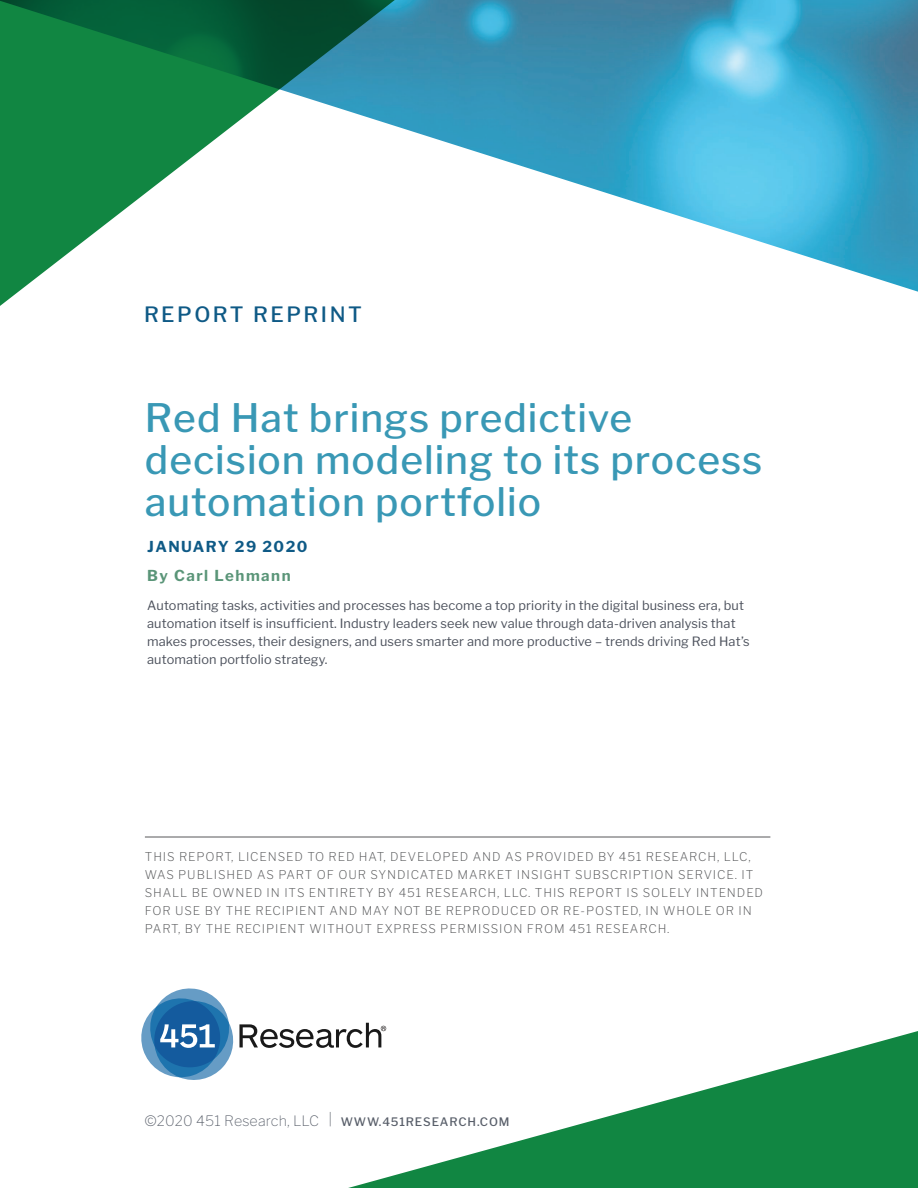
<style>
.page{position:relative;width:918px;height:1188px;background:#fff}
.page>*{position:absolute;margin:0;border:0;box-sizing:border-box;transform-origin:0 0}
.t1{font:500 39px/42px "Libre Franklin";letter-spacing:.025em;color:#3998b5}
.t2{font:500 21px "Libre Franklin";letter-spacing:.12em;color:#0f5a86}
.Date{font:700 15px "Libre Franklin";letter-spacing:.1em;color:#0f5a86}
.Author{font:700 15px "Libre Franklin";letter-spacing:.1em;color:#5a9578}
.Libre_Franklin_Body{font:100 14.25px "Libre Franklin";letter-spacing:.01em;color:#595f6a}
.Hook{font:12.75px/18px "Libre Franklin";letter-spacing:.01em;color:#4c515c}
.Legal_Language_Front{font:200 12px/18px "Libre Franklin";letter-spacing:.075em;color:#57585a}
.s1{font-weight:500;font-size:11.7px}
</style>
<div class="page">
<svg style="left:348px;top:1031px;width:570px;height:157px;fill:#118642"></svg>
<img style="left:413px;top:0;width:505px;height:292px">
<svg style="left:141px;top:988px;width:245px;height:92px"></svg>
<hr style="left:145px;top:837px;width:625px;height:1px;background:#57585a">
<svg style="left:0;top:0;width:413px;height:306px"></svg>
<p class="t2" style="left:144px;top:302px;width:219px">REPORT REPRINT</p>
<p class="t1" style="left:145px;top:397px;width:619px">Red Hat brings predictive decision modeling to its process automation portfolio</p>
<p class="Date" style="left:147px;top:537px;width:162px">JANUARY 29 2020</p>
<p class="Author" style="left:147px;top:567px;width:145px">By Carl Lehmann</p>
<p class="Hook" style="left:147px;top:597px;width:604px">Automating tasks, activities and processes has become a top priority in the digital business era, but automation itself is insufficient. Industry leaders seek new value through data-driven analysis that makes processes, their designers, and users smarter and more productive – trends driving Red Hat’s automation portfolio strategy.</p>
<p class="Legal_Language_Front" style="left:145px;top:848px;width:620px">THIS REPORT, LICENSED TO RED HAT, DEVELOPED AND AS PROVIDED BY 451 RESEARCH, LLC, WAS PUBLISHED AS PART OF OUR SYNDICATED MARKET INSIGHT SUBSCRIPTION SERVICE. IT SHALL BE OWNED IN ITS ENTIRETY BY 451 RESEARCH, LLC. THIS REPORT IS SOLELY INTENDED FOR USE BY THE RECIPIENT AND MAY NOT BE REPRODUCED OR RE-POSTED, IN WHOLE OR IN PART, BY THE RECIPIENT WITHOUT EXPRESS PERMISSION FROM 451 RESEARCH.</p>
<p class="Libre_Franklin_Body" style="left:145px;top:1112px;width:366px">©2020 451 Research, LLC | <span class="s1">WWW.451RESEARCH.COM</span></p>
</div>
